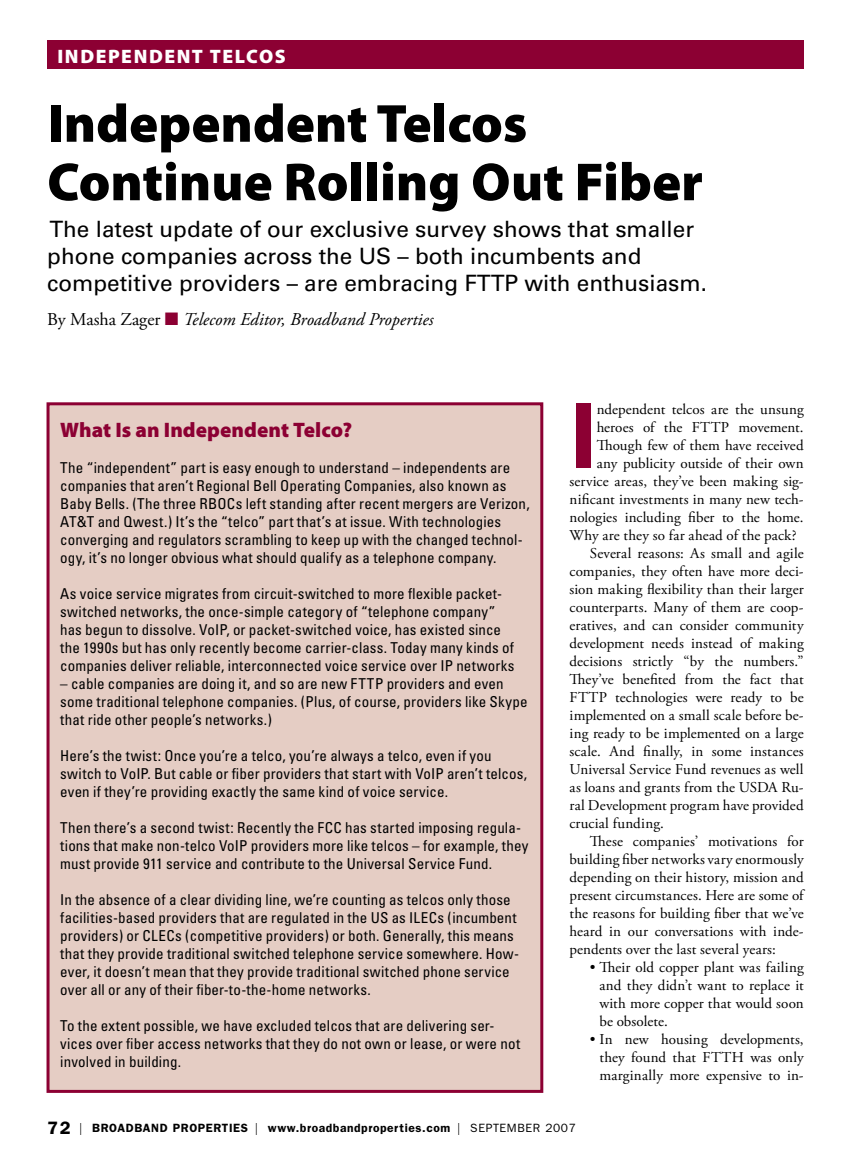
<style>
.page{position:relative;width:851px;height:1161px;background:#fff}
.page>*{position:absolute;margin:0;border:0;box-sizing:border-box;transform-origin:0 0}
.t1{font:700 95.1px "Myriad Pro";color:#8c0033}
.t2{font:900 54px/58.5px "Myriad Pro";color:#000}
.t3{font:22.5px/27px "Univers";color:#000}
.t4{font:900 21px "Myriad Pro";color:#8c0033}
.t5{font:900 19.5px "Myriad Pro";letter-spacing:.08em;color:#fff}
.t6{font:italic 18px "Adobe Garamond Pro";color:#000}
.t7{font:condensed 15px/18px "Univers";letter-spacing:.01em;color:#000}
.t8{font:15px/18px "Adobe Garamond Pro";letter-spacing:.005em;color:#000;text-align:justify}
.t9{font:600 12px "Franklin Gothic";letter-spacing:.05em;color:#000}
.s1{font-style:normal}
.s2{color:#8c0033}
.s3{font-size:18px}
.s4{font-family:"Helvetica";font-weight:300;font-stretch:condensed}
.s5{font-weight:400}
</style>
<div class="page">
<div style="left:47px;top:40px;width:756px;height:29px;background:#8c0033"></div>
<div style="left:48px;top:404px;width:494px;height:687px;background:#e5cdc4"></div>
<div style="left:46px;top:402px;width:497px;height:691px;border:3px solid #8c0033"></div>
<h3 class="t5" style="left:57px;top:44px;width:230px">INDEPENDENT TELCOS</h3>
<h2 class="t2" style="left:47px;top:92px;width:657px">Independent Telcos<br>Continue Rolling Out Fiber</h2>
<h3 class="t3" style="left:47px;top:216px;width:661px">The latest update of our exclusive survey shows that smaller phone companies across the US – both incumbents and competitive providers – are embracing FTTP with enthusiasm.</h3>
<p class="t6" style="left:47px;top:309px;width:387px"><span class="s1">By Masha Zager</span> <span class="s2">■</span> Telecom Editor, Broadband Properties</p>
<h3 class="t4" style="left:60px;top:416px;width:293px">What Is an Independent Telco?</h3>
<p class="t7" style="left:60px;top:459px;width:471px">The “independent” part is easy enough to understand – independents are companies that aren’t Regional Bell Operating Companies, also known as Baby Bells. (The three RBOCs left standing after recent mergers are Verizon, AT&amp;T and Qwest.) It’s the “telco” part that’s at issue. With technologies converging and regulators scrambling to keep up with the changed technol&shy;ogy, it’s no longer obvious what should qualify as a telephone company.</p>
<p class="t7" style="left:60px;top:585px;width:455px">As voice service migrates from circuit-switched to more flexible packet&shy;switched networks, the once-simple category of “telephone company” has begun to dissolve. VoIP, or packet-switched voice, has existed since the 1990s but has only recently become carrier-class. Today many kinds of companies deliver reliable, interconnected voice service over IP networks</p>
<p class="t7" style="left:60px;top:675px;width:469px">– cable companies are doing it, and so are new FTTP providers and even some traditional telephone companies. (Plus, of course, providers like Skype that ride other people’s networks.)</p>
<p class="t7" style="left:60px;top:747px;width:468px">Here’s the twist: Once you’re a telco, you’re always a telco, even if you switch to VoIP. But cable or fiber providers that start with VoIP aren’t telcos, even if they’re providing exactly the same kind of voice service.</p>
<p class="t7" style="left:60px;top:819px;width:469px">Then there’s a second twist: Recently the FCC has started imposing regula&shy;tions that make non-telco VoIP providers more like telcos – for example, they must provide 911 service and contribute to the Universal Service Fund.</p>
<p class="t7" style="left:60px;top:891px;width:460px">In the absence of a clear dividing line, we’re counting as telcos only those facilities-based providers that are regulated in the US as ILECs (incumbent providers) or CLECs (competitive providers) or both. Generally, this means that they provide traditional switched telephone service somewhere. How&shy;ever, it doesn’t mean that they provide traditional switched phone service over all or any of their fiber-to-the-home networks.</p>
<p class="t7" style="left:60px;top:1017px;width:461px">To the extent possible, we have excluded telcos that are delivering ser&shy;vices over fiber access networks that they do not own or lease, or were not involved in building.</p>
<h1 class="t1" style="left:569px;top:374px;width:29px">I</h1>
<p class="t8" style="left:596px;top:401px;width:208px">ndependent telcos are the unsung</p>
<p class="t8" style="left:596px;top:419px;width:208px">heroes of the FTTP movement.</p>
<p class="t8" style="left:596px;top:437px;width:208px">Though few of them have received</p>
<p class="t8" style="left:596px;top:455px;width:208px">any publicity outside of their own</p>
<p class="t8" style="left:569px;top:473px;width:235px">service areas, they’ve been making sig-</p>
<p class="t8" style="left:569px;top:491px;width:235px">nificant investments in many new tech-</p>
<p class="t8" style="left:569px;top:509px;width:235px">nologies including fiber to the home.</p>
<p class="t8" style="left:569px;top:527px;width:228px">Why are they so far ahead of the pack?</p>
<p class="t8" style="left:590px;top:545px;width:215px">Several reasons: As small and agile</p>
<p class="t8" style="left:569px;top:563px;width:235px">companies, they often have more deci-</p>
<p class="t8" style="left:569px;top:581px;width:235px">sion making flexibility than their larger</p>
<p class="t8" style="left:569px;top:599px;width:235px">counterparts. Many of them are coop-</p>
<p class="t8" style="left:569px;top:617px;width:235px">eratives, and can consider community</p>
<p class="t8" style="left:569px;top:635px;width:236px">development needs instead of making</p>
<p class="t8" style="left:569px;top:653px;width:235px">decisions strictly “by the numbers.”</p>
<p class="t8" style="left:569px;top:671px;width:235px">They’ve benefited from the fact that</p>
<p class="t8" style="left:569px;top:689px;width:235px">FTTP technologies were ready to be</p>
<p class="t8" style="left:569px;top:707px;width:235px">implemented on a small scale before be-</p>
<p class="t8" style="left:569px;top:725px;width:235px">ing ready to be implemented on a large</p>
<p class="t8" style="left:569px;top:743px;width:236px">scale. And finally, in some instances</p>
<p class="t8" style="left:569px;top:761px;width:235px">Universal Service Fund revenues as well</p>
<p class="t8" style="left:569px;top:779px;width:235px">as loans and grants from the USDA Ru-</p>
<p class="t8" style="left:569px;top:797px;width:235px">ral Development program have provided</p>
<p class="t8" style="left:569px;top:815px;width:96px">crucial funding.</p>
<p class="t8" style="left:590px;top:833px;width:215px">These companies’ motivations for</p>
<p class="t8" style="left:569px;top:851px;width:236px">building fiber networks vary enormously</p>
<p class="t8" style="left:569px;top:869px;width:235px">depending on their history, mission and</p>
<p class="t8" style="left:569px;top:887px;width:235px">present circumstances. Here are some of</p>
<p class="t8" style="left:569px;top:905px;width:235px">the reasons for building fiber that we’ve</p>
<p class="t8" style="left:569px;top:923px;width:235px">heard in our conversations with inde-</p>
<p class="t8" style="left:569px;top:941px;width:208px">pendents over the last several years:</p>
<p class="t8" style="left:599px;top:959px;width:206px;text-indent:-10px">• Their old copper plant was failing and they didn’t want to replace it with more copper that would soon be obsolete.</p>
<p class="t8" style="left:599px;top:1031px;width:206px;text-indent:-10px">• In new housing developments, they found that FTTH was only marginally more expensive to in-</p>
<p class="t9" style="left:47px;top:1121px;width:530px"><span class="s3">72</span> <span class="s4">|</span> BROADBAND PROPERTIES <span class="s4">|</span> www.broadbandproperties.com <span class="s4">|</span> <span class="s5">SEPTEMBER 2007</span></p>
</div>
